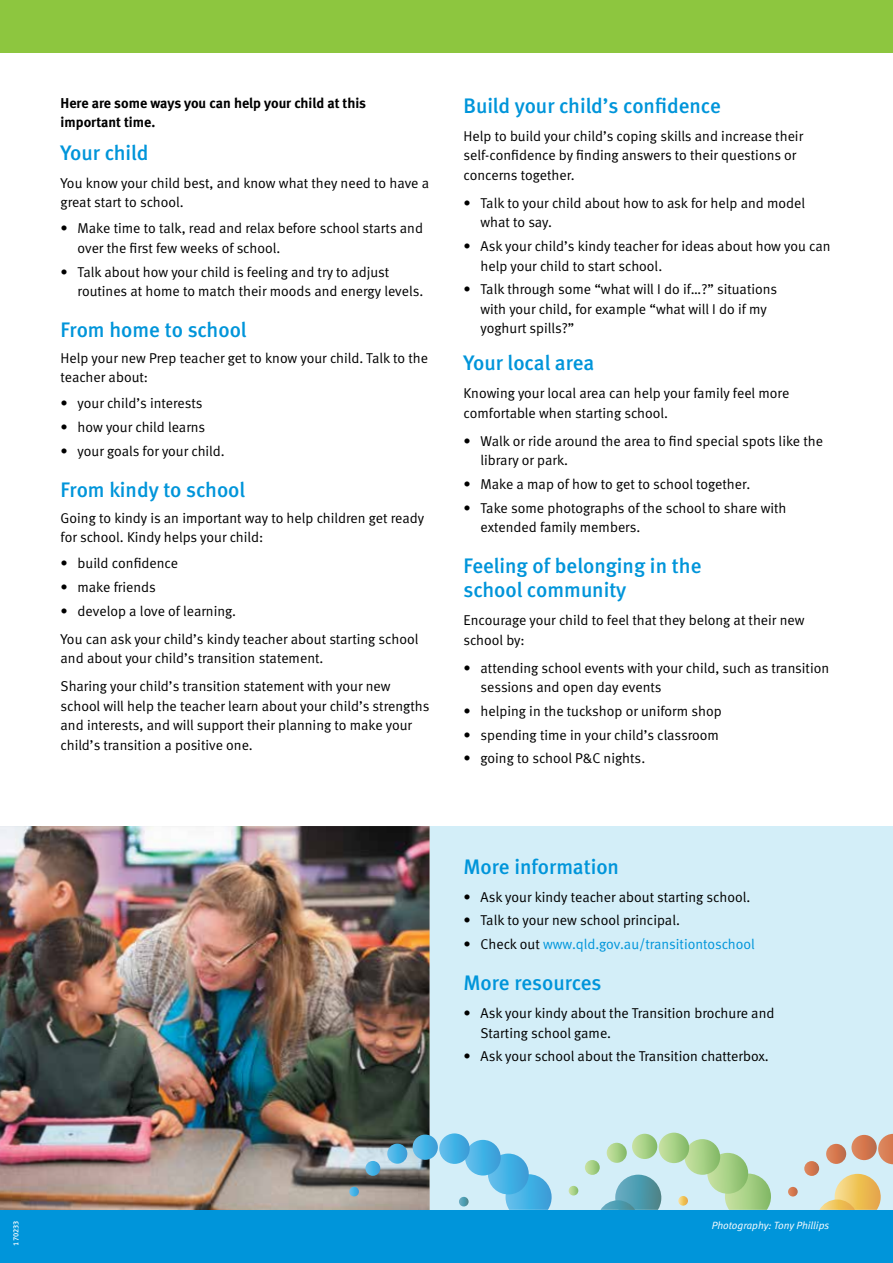
<style>
.page{position:relative;width:893px;height:1263px;background:#fff}
.page>*{position:absolute;margin:0;border:0;box-sizing:border-box;transform-origin:0 0}
.t1{font:21px/24px "Meta Medium LF";color:#0095da}
.t2{font:14.25px/19.5px "Meta Normal LF";color:#000}
.t3{font:14.25px/19.5px "Meta Bold LF";color:#000}
.t4{font:14.25px "Meta Normal LF";color:#0095da}
.t5{font:italic 10.5px "Meta Normal LF";color:#fff}
.t6{font:7.5px "Meta Medium LF";color:#fff}
.s1{color:#000}
</style>
<div class="page">
<div style="left:429px;top:826px;width:464px;height:385px;background:#d3eef8"></div>
<img style="left:0;top:826px;width:429px;height:384px">
<div style="left:0;top:0;width:893px;height:53px;background:#8dc63f"></div>
<div style="left:0;top:1210px;width:893px;height:53px;background:#0095da"></div>
<svg style="left:365px;top:1161px;width:15px;height:15px"></svg>
<svg style="left:349px;top:1187px;width:10px;height:9px"></svg>
<svg style="left:387px;top:1133px;width:165px;height:77px"></svg>
<svg style="left:569px;top:1186px;width:9px;height:9px"></svg>
<svg style="left:585px;top:1133px;width:186px;height:77px"></svg>
<svg style="left:804px;top:1134px;width:89px;height:76px"></svg>
<svg style="left:788px;top:1187px;width:10px;height:9px"></svg>
<p class="t3" style="left:61px;top:93px;width:307px">Here are some ways you can help your child at this important time.</p>
<h1 class="t1" style="left:61px;top:140px;width:89px">Your child</h1>
<p class="t2" style="left:61px;top:173px;width:370px">You know your child best, and know what they need to have a great start to school.</p>
<p class="t2" style="left:78px;top:218px;width:347px;text-indent:-17px">• Make time to talk, read and relax before school starts and over the first few weeks of school.</p>
<p class="t2" style="left:78px;top:262px;width:347px;text-indent:-17px">• Talk about how your child is feeling and try to adjust routines at home to match their moods and energy levels.</p>
<h1 class="t1" style="left:61px;top:318px;width:187px">From home to school</h1>
<p class="t2" style="left:61px;top:348px;width:369px">Help your new Prep teacher get to know your child. Talk to the teacher about:</p>
<p class="t2" style="left:61px;top:393px;width:143px">• your child’s interests</p>
<p class="t2" style="left:61px;top:417px;width:146px">• how your child learns</p>
<p class="t2" style="left:61px;top:441px;width:166px">• your goals for your child.</p>
<h1 class="t1" style="left:61px;top:477px;width:186px">From kindy to school</h1>
<p class="t2" style="left:61px;top:508px;width:365px">Going to kindy is an important way to help children get ready for school. Kindy helps your child:</p>
<p class="t2" style="left:61px;top:553px;width:119px">• build confidence</p>
<p class="t2" style="left:61px;top:577px;width:97px">• make friends</p>
<p class="t2" style="left:61px;top:596px;width:359px;line-height:28px">• develop a love of learning.<br>You can ask your child’s kindy teacher about starting school</p>
<p class="t2" style="left:61px;top:644px;width:331px;line-height:28px">and about your child’s transition statement.<br>Sharing your child’s transition statement with your new</p>
<p class="t2" style="left:61px;top:696px;width:370px">school will help the teacher learn about your child’s strengths and interests, and will support their planning to make your child’s transition a positive one.</p>
<h1 class="t1" style="left:463px;top:93px;width:259px">Build your child’s confidence</h1>
<p class="t2" style="left:463px;top:126px;width:341px">Help to build your child’s coping skills and increase their self-confidence by finding answers to their questions or concerns together.</p>
<p class="t2" style="left:480px;top:193px;width:326px;text-indent:-17px">• Talk to your child about how to ask for help and model what to say.</p>
<p class="t2" style="left:480px;top:236px;width:352px;text-indent:-17px">• Ask your child’s kindy teacher for ideas about how you can help your child to start school.</p>
<p class="t2" style="left:480px;top:279px;width:298px;text-indent:-17px">• Talk through some “what will I do if…?” situations with your child, for example “what will I do if my yoghurt spills?”</p>
<h1 class="t1" style="left:463px;top:351px;width:132px">Your local area</h1>
<p class="t2" style="left:463px;top:383px;width:327px">Knowing your local area can help your family feel more comfortable when starting school.</p>
<p class="t2" style="left:480px;top:431px;width:344px;text-indent:-17px">• Walk or ride around the area to find special spots like the library or park.</p>
<p class="t2" style="left:463px;top:474px;width:288px">• Make a map of how to get to school together.</p>
<p class="t2" style="left:480px;top:498px;width:307px;text-indent:-17px">• Take some photographs of the school to share with extended family members.</p>
<h1 class="t1" style="left:463px;top:554px;width:239px">Feeling of belonging in the school community</h1>
<p class="t2" style="left:463px;top:610px;width:343px">Encourage your child to feel that they belong at their new school by:</p>
<p class="t2" style="left:480px;top:658px;width:350px;text-indent:-17px">• attending school events with your child, such as transition sessions and open day events</p>
<p class="t2" style="left:463px;top:701px;width:260px">• helping in the tuckshop or uniform shop</p>
<p class="t2" style="left:463px;top:725px;width:257px">• spending time in your child’s classroom</p>
<p class="t2" style="left:463px;top:749px;width:183px">• going to school P&amp;C nights.</p>
<h1 class="t1" style="left:463px;top:854px;width:157px">More information</h1>
<p class="t2" style="left:463px;top:887px;width:288px">• Ask your kindy teacher about starting school.</p>
<p class="t2" style="left:463px;top:910px;width:218px">• Talk to your new school principal.</p>
<p class="t4" style="left:463px;top:936px;width:293px"><span class="s1">• Check out</span> www.qld.gov.au/transitiontoschool</p>
<h1 class="t1" style="left:463px;top:971px;width:140px">More resources</h1>
<p class="t2" style="left:480px;top:1003px;width:295px;text-indent:-17px">• Ask your kindy about the Transition brochure and<br>Starting school game.</p>
<p class="t2" style="left:463px;top:1047px;width:307px">• Ask your school about the Transition chatterbox.</p>
<p class="t6" style="left:12px;top:1246px;width:27px;rotate:-90deg">170233</p>
<p class="t5" style="left:712px;top:1219px;width:119px">Photography: Tony Phillips</p>
</div>
